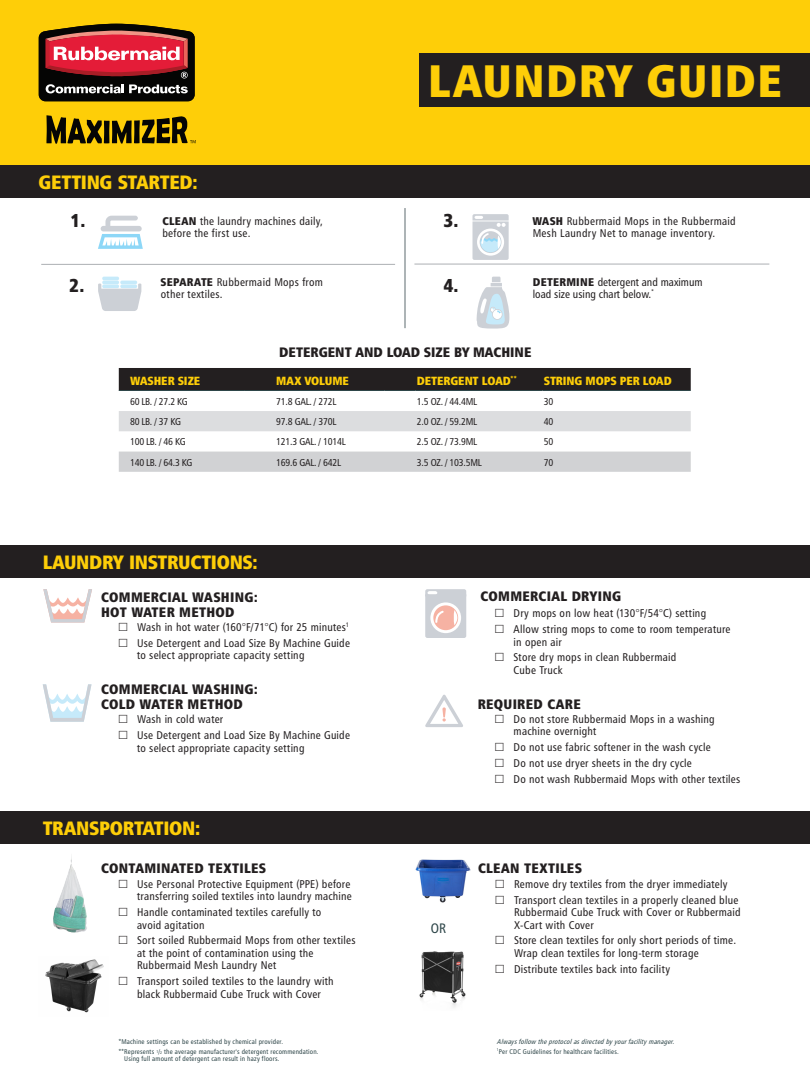
<style>
.page{position:relative;width:810px;height:1080px;background:#fff}
.page>*{position:absolute;margin:0;border:0;box-sizing:border-box;transform-origin:0 0}
.t1{font:45.62px "Humanist 777 BT Extra Black Cond B";letter-spacing:.03em;color:#fece08}
.t2{font:19.38px "Humanist 777 BT Extra Black Cond B";letter-spacing:-.015em;color:#fece08}
.t3{font:18.75px "Humanist 777 BT Extra Black Cond B";color:#231f20}
.Hygen_Stat_text{font:13.75px/15px "Humanist 777 BT Extra Black Cond B";letter-spacing:.02em;color:#231f20}
.Hygen_Stat_text-2{font:13.75px "Humanist 777 BT Extra Black Cond B";color:#231f20}
.Hygen_Stat_text-3{font:13.75px "Humanist 777 BT Roman Condensed B";color:#2d4548}
.RCP_Tabular_Header_R{font:11.88px "Humanist 777 BT Extra Black Cond B";letter-spacing:-.01em;color:#fece08}
.Hygen_Stat_text-4{font:11.25px/12.5px "Humanist 777 BT Roman Condensed B";letter-spacing:.02em;color:#231f20}
.Hygen_Stat_text-5{font:11.25px/12.5px "Humanist 777 BT Roman Condensed B";color:#231f20}
.RCP_Tabular_Body_Lef{font:10px "Humanist 777 BT Roman Condensed B";letter-spacing:-.025em;color:#231f20}
.RCP_Tabular_SKU_CAT{font:10px "Humanist 777 BT Roman Condensed B";letter-spacing:-.025em;color:#231f20}
.Hygen_Stat_text-6{font:6.88px/7.5px "Humanist 777 BT Roman Condensed B";letter-spacing:.025em;color:#2d4548}
.Hygen_Stat_text-7{font:italic 6.88px "Humanist 777 BT Roman Condensed B";color:#2d4548}
.s1{font-family:"Humanist 777 BT Extra Black Cond B"}
.s2{font-size:4px}
</style>
<div class="page">
<div style="left:0;top:0;width:810px;height:181px;background:#fece08"></div>
<div style="left:419px;top:53px;width:391px;height:54px;background:#231f20"></div>
<div style="left:119px;top:368px;width:572px;height:22px;background:#231f20"></div>
<svg style="left:119px;top:431px;width:572px;height:21px"></svg>
<div style="left:119px;top:411px;width:572px;height:20px;background:#dcdddf"></div>
<div style="left:119px;top:452px;width:572px;height:20px;background:#d1d2d4"></div>
<hr style="left:244px;top:390px;width:31px;height:1px;background:#2d4548">
<hr style="left:385px;top:390px;width:31px;height:1px;background:#2d4548">
<hr style="left:543px;top:390px;width:148px;height:1px;background:#2d4548">
<hr style="left:119px;top:390px;width:125px;height:1px;background:#2d4548">
<hr style="left:275px;top:390px;width:110px;height:1px;background:#2d4548">
<hr style="left:416px;top:390px;width:127px;height:1px;background:#2d4548">
<hr style="left:41px;top:264px;width:354px;height:1px;background:#acb0b3">
<hr style="left:414px;top:264px;width:355px;height:1px;background:#acb0b3">
<hr style="left:405px;top:208px;width:1px;height:120px;background:#5d6b6f">
<svg style="left:98px;top:216px;width:45px;height:33px"></svg>
<svg style="left:473px;top:214px;width:36px;height:46px"></svg>
<hr style="left:102px;top:281px;width:17px;height:3px;background:#c6eafa;border-radius:2px">
<hr style="left:102px;top:277px;width:17px;height:3px;background:#c6eafa;border-radius:2px">
<hr style="left:120px;top:281px;width:17px;height:3px;background:#c6eafa;border-radius:2px">
<svg style="left:98px;top:284px;width:43px;height:27px"></svg>
<svg style="left:476px;top:277px;width:33px;height:52px"></svg>
<img style="left:45px;top:959px;width:59px;height:54px">
<img style="left:415px;top:859px;width:56px;height:44px">
<img style="left:53px;top:856px;width:19px;height:72px">
<img style="left:419px;top:951px;width:47px;height:57px">
<svg style="left:43px;top:684px;width:49px;height:38px"></svg>
<svg style="left:43px;top:589px;width:49px;height:34px"></svg>
<svg style="left:425px;top:589px;width:41px;height:49px;background:#ded2d2"></svg>
<svg style="left:425px;top:695px;width:38px;height:32px"></svg>
<svg style="left:39px;top:24px;width:156px;height:77px;background:#853a3a"></svg>
<svg style="left:46px;top:115px;width:150px;height:29px"></svg>
<div style="left:0;top:811px;width:810px;height:33px;background:#231f20"></div>
<div style="left:0;top:545px;width:810px;height:32px;background:#231f20"></div>
<div style="left:0;top:165px;width:810px;height:32px;background:#231f20"></div>
<p class="t2" style="left:39px;top:170px;width:161px">GETTING STARTED:</p>
<p class="t1" style="left:428px;top:51px;width:355px">LAUNDRY GUIDE</p>
<p class="t3" style="left:70px;top:209px;width:17px">1.</p>
<p class="Hygen_Stat_text-4" style="left:162px;top:214px;width:162px"><span class="s1">CLEAN</span> the laundry machines daily, before the first use.</p>
<p class="t3" style="left:443px;top:209px;width:17px">3.</p>
<p class="Hygen_Stat_text-4" style="left:532px;top:214px;width:205px"><span class="s1">WASH</span> Rubbermaid Mops in the Rubbermaid<br>Mesh Laundry Net to manage inventory.</p>
<p class="t3" style="left:69px;top:273px;width:17px">2.</p>
<p class="Hygen_Stat_text-4" style="left:161px;top:275px;width:164px"><span class="s1">SEPARATE</span> Rubbermaid Mops from other textiles.</p>
<p class="t3" style="left:443px;top:273px;width:17px">4.</p>
<p class="Hygen_Stat_text-5" style="left:533px;top:275px;width:171px"><span class="s1">DETERMINE</span> detergent and maximum load size using chart below.<sup>*</sup></p>
<p class="Hygen_Stat_text-2" style="left:279px;top:343px;width:254px">DETERGENT AND LOAD SIZE BY MACHINE</p>
<p class="RCP_Tabular_Header_R" style="left:130px;top:373px;width:72px">WASHER SIZE</p>
<p class="RCP_Tabular_Header_R" style="left:276px;top:373px;width:74px">MAX VOLUME</p>
<p class="RCP_Tabular_Header_R" style="left:417px;top:373px;width:101px">DETERGENT LOAD<sup>**</sup></p>
<p class="RCP_Tabular_Header_R" style="left:544px;top:373px;width:129px">STRING MOPS PER LOAD</p>
<p class="RCP_Tabular_SKU_CAT" style="left:130px;top:395px;width:59px">60 LB. / 27.2 KG</p>
<p class="RCP_Tabular_Body_Lef" style="left:276px;top:395px;width:62px">71.8 GAL. / 272L</p>
<p class="RCP_Tabular_Body_Lef" style="left:417px;top:395px;width:62px">1.5 OZ. / 44.4ML</p>
<p class="RCP_Tabular_Body_Lef" style="left:544px;top:395px;width:11px">30</p>
<p class="RCP_Tabular_SKU_CAT" style="left:130px;top:416px;width:52px">80 LB. / 37 KG</p>
<p class="RCP_Tabular_Body_Lef" style="left:276px;top:416px;width:62px">97.8 GAL. / 370L</p>
<p class="RCP_Tabular_Body_Lef" style="left:417px;top:416px;width:62px">2.0 OZ. / 59.2ML</p>
<p class="RCP_Tabular_Body_Lef" style="left:544px;top:416px;width:11px">40</p>
<p class="RCP_Tabular_SKU_CAT" style="left:130px;top:436px;width:57px">100 LB. / 46 KG</p>
<p class="RCP_Tabular_Body_Lef" style="left:276px;top:436px;width:71px">121.3 GAL. / 1014L</p>
<p class="RCP_Tabular_Body_Lef" style="left:417px;top:436px;width:62px">2.5 OZ. / 73.9ML</p>
<p class="RCP_Tabular_Body_Lef" style="left:544px;top:436px;width:11px">50</p>
<p class="RCP_Tabular_SKU_CAT" style="left:130px;top:456px;width:64px">140 LB. / 64.3 KG</p>
<p class="RCP_Tabular_Body_Lef" style="left:276px;top:456px;width:66px">169.6 GAL. / 642L</p>
<p class="RCP_Tabular_Body_Lef" style="left:417px;top:456px;width:66px">3.5 OZ. / 103.5ML</p>
<p class="RCP_Tabular_Body_Lef" style="left:544px;top:456px;width:11px">70</p>
<p class="t2" style="left:43px;top:550px;width:217px">LAUNDRY INSTRUCTIONS:</p>
<p class="Hygen_Stat_text" style="left:101px;top:589px;width:158px">COMMERCIAL WASHING:<br>HOT WATER METHOD</p>
<p class="Hygen_Stat_text-4" style="left:137px;top:621px;width:213px">Wash in hot water (160°F/71°C) for 25 minutes<sup>1</sup></p>
<p class="Hygen_Stat_text-4" style="left:137px;top:636px;width:215px">Use Detergent and Load Size By Machine Guide to select appropriate capacity setting</p>
<p class="Hygen_Stat_text" style="left:101px;top:681px;width:158px">COMMERCIAL WASHING:<br>COLD WATER METHOD</p>
<p class="Hygen_Stat_text-4" style="left:137px;top:713px;width:88px">Wash in cold water</p>
<p class="Hygen_Stat_text-4" style="left:137px;top:729px;width:215px">Use Detergent and Load Size By Machine Guide to select appropriate capacity setting</p>
<p class="t2" style="left:43px;top:816px;width:160px">TRANSPORTATION:</p>
<p class="Hygen_Stat_text" style="left:101px;top:861px;width:166px">CONTAMINATED TEXTILES</p>
<p class="Hygen_Stat_text-4" style="left:137px;top:877px;width:216px">Use Personal Protective Equipment (PPE) before transferring soiled textiles into laundry machine</p>
<p class="Hygen_Stat_text-4" style="left:137px;top:906px;width:186px">Handle contaminated textiles carefully to avoid agitation</p>
<p class="Hygen_Stat_text-4" style="left:137px;top:934px;width:220px">Sort soiled Rubbermaid Mops from other textiles at the point of contamination using the<br>Rubbermaid Mesh Laundry Net</p>
<p class="Hygen_Stat_text-4" style="left:137px;top:975px;width:198px">Transport soiled textiles to the laundry with black Rubbermaid Cube Truck with Cover</p>
<p class="Hygen_Stat_text-6" style="left:119px;top:1038px;width:166px">*Machine settings can be established by chemical provider.</p>
<p class="Hygen_Stat_text-6" style="left:124px;top:1047px;width:196px;text-indent:-5px">**Represents <sup>1</sup>/<span class="s2">2</span> the average manufacturer's detergent recommendation.<br>Using full amount of detergent can result in hazy floors.</p>
<p class="Hygen_Stat_text-3" style="left:431px;top:920px;width:17px">OR</p>
<p class="Hygen_Stat_text" style="left:481px;top:589px;width:142px">COMMERCIAL DRYING</p>
<p class="Hygen_Stat_text-4" style="left:514px;top:607px;width:194px">Dry mops on low heat (130°F/54°C) setting</p>
<p class="Hygen_Stat_text-4" style="left:514px;top:623px;width:218px">Allow string mops to come to room temperature in open air</p>
<p class="Hygen_Stat_text-4" style="left:514px;top:651px;width:164px">Store dry mops in clean Rubbermaid<br>Cube Truck</p>
<p class="Hygen_Stat_text" style="left:478px;top:696px;width:105px">REQUIRED CARE</p>
<p class="Hygen_Stat_text-4" style="left:514px;top:713px;width:203px">Do not store Rubbermaid Mops in a washing machine overnight</p>
<p class="Hygen_Stat_text-4" style="left:514px;top:741px;width:199px">Do not use fabric softener in the wash cycle</p>
<p class="Hygen_Stat_text-4" style="left:514px;top:757px;width:180px">Do not use dryer sheets in the dry cycle</p>
<p class="Hygen_Stat_text-4" style="left:514px;top:773px;width:228px">Do not wash Rubbermaid Mops with other textiles</p>
<p class="Hygen_Stat_text" style="left:478px;top:861px;width:105px">CLEAN TEXTILES</p>
<p class="Hygen_Stat_text-4" style="left:514px;top:877px;width:215px">Remove dry textiles from the dryer immediately</p>
<p class="Hygen_Stat_text-4" style="left:514px;top:893px;width:228px">Transport clean textiles in a properly cleaned blue<br>Rubbermaid Cube Truck with Cover or Rubbermaid<br>X-Cart with Cover</p>
<p class="Hygen_Stat_text-4" style="left:514px;top:934px;width:224px">Store clean textiles for only short periods of time.<br>Wrap clean textiles for long-term storage</p>
<p class="Hygen_Stat_text-4" style="left:514px;top:962px;width:158px">Distribute textiles back into facility</p>
<p class="Hygen_Stat_text-7" style="left:497px;top:1038px;width:181px">Alwaysfollow theprotocolasdirectedbyyourfacilitymanager.</p>
<p class="Hygen_Stat_text-6" style="left:497px;top:1047px;width:123px"><sup>1</sup>Per CDC Guidelines for healthcare facilities.</p>
</div>
